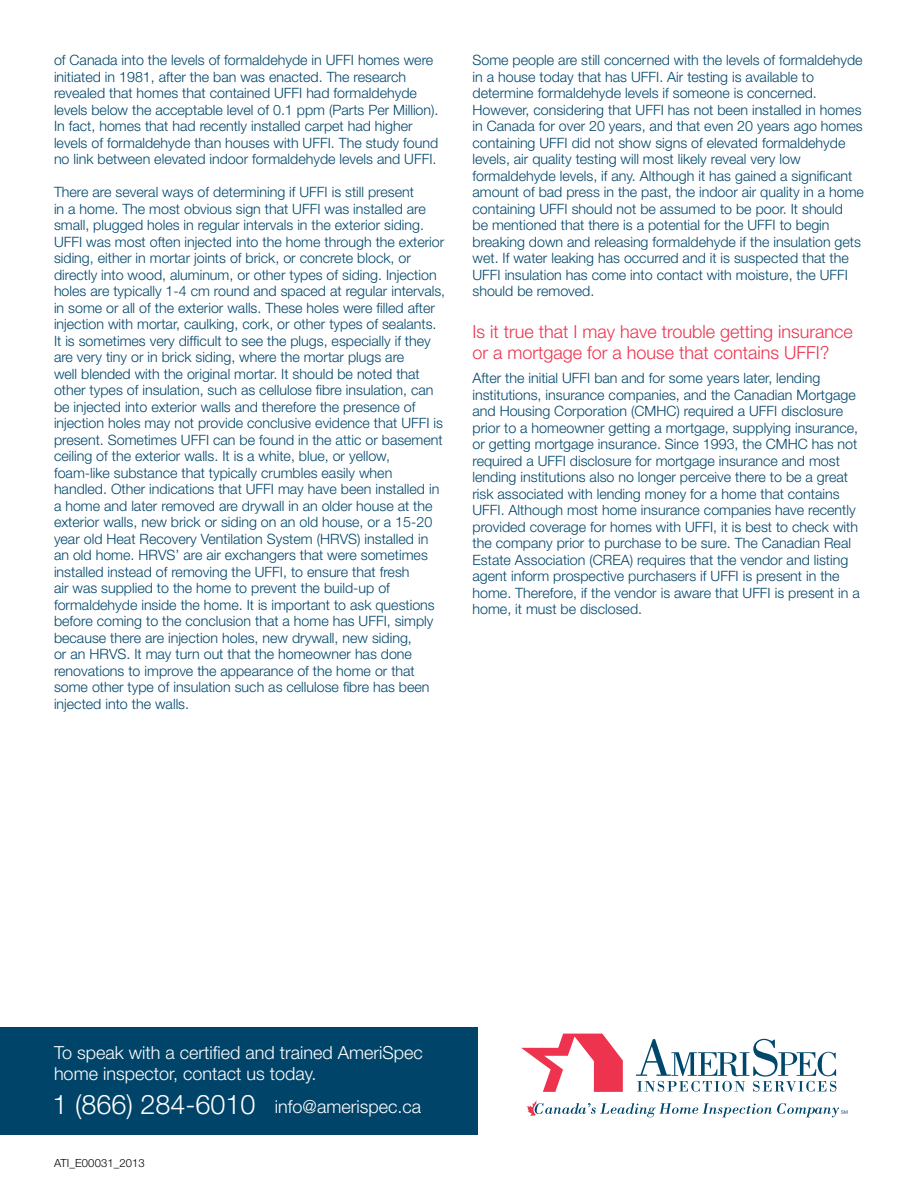
<style>
.page{position:relative;width:918px;height:1188px;background:#fff}
.page>*{position:absolute;margin:0;border:0;box-sizing:border-box;transform-origin:0 0}
.t1{font:300 18px/21px "Helvetica Neue";color:#fff}
.t2{font:300 18px/21px "Helvetica Neue";color:#ee334f}
.t3{font:300 14.25px/16.5px "Helvetica Neue";color:#00476c}
.t4{font:300 11.25px "Helvetica Neue";letter-spacing:.01em;color:#000}
.s1{font-size:27px}
</style>
<div class="page">
<div style="left:0;top:1027px;width:478px;height:108px;background:#00446a"></div>
<svg style="left:521px;top:1034px;width:102px;height:58px"></svg>
<svg style="left:636px;top:1039px;width:200px;height:53px"></svg>
<svg style="left:526px;top:1100px;width:322px;height:17px"></svg>
<p class="t3" style="left:54px;top:52px;width:386px">of Canada into the levels of formaldehyde in UFFI homes were initiated in 1981, after the ban was enacted. The research revealed that homes that contained UFFI had formaldehyde levels below the acceptable level of 0.1 ppm (Parts Per Million).<br>In fact, homes that had recently installed carpet had higher levels of formaldehyde than houses with UFFI. The study found no link between elevated indoor formaldehyde levels and UFFI.</p>
<p class="t3" style="left:54px;top:184px;width:393px">There are several ways of determining if UFFI is still present<br>in a home. The most obvious sign that UFFI was installed are small, plugged holes in regular intervals in the exterior siding.<br>UFFI was most often injected into the home through the exterior siding, either in mortar joints of brick, or concrete block, or directly into wood, aluminum, or other types of siding. Injection holes are typically 1-4 cm round and spaced at regular intervals, in some or all of the exterior walls. These holes were filled after injection with mortar, caulking, cork, or other types of sealants.<br>It is sometimes very difficult to see the plugs, especially if they are very tiny or in brick siding, where the mortar plugs are<br>well blended with the original mortar. It should be noted that other types of insulation, such as cellulose fibre insulation, can be injected into exterior walls and therefore the presence of injection holes may not provide conclusive evidence that UFFI is present. Sometimes UFFI can be found in the attic or basement ceiling of the exterior walls. It is a white, blue, or yellow, foam-like substance that typically crumbles easily when handled. Other indications that UFFI may have been installed in a home and later removed are drywall in an older house at the exterior walls, new brick or siding on an old house, or a 15-20 year old Heat Recovery Ventilation System (HRVS) installed in an old home. HRVS’ are air exchangers that were sometimes installed instead of removing the UFFI, to ensure that fresh<br>air was supplied to the home to prevent the build-up of formaldehyde inside the home. It is important to ask questions before coming to the conclusion that a home has UFFI, simply because there are injection holes, new drywall, new siding,<br>or an HRVS. It may turn out that the homeowner has done renovations to improve the appearance of the home or that some other type of insulation such as cellulose fibre has been injected into the walls.</p>
<p class="t3" style="left:472px;top:52px;width:393px">Some people are still concerned with the levels of formaldehyde in a house today that has UFFI. Air testing is available to determine formaldehyde levels if someone is concerned.<br>However, considering that UFFI has not been installed in homes in Canada for over 20 years, and that even 20 years ago homes containing UFFI did not show signs of elevated formaldehyde levels, air quality testing will most likely reveal very low formaldehyde levels, if any. Although it has gained a significant amount of bad press in the past, the indoor air quality in a home containing UFFI should not be assumed to be poor. It should<br>be mentioned that there is a potential for the UFFI to begin breaking down and releasing formaldehyde if the insulation gets wet. If water leaking has occurred and it is suspected that the UFFI insulation has come into contact with moisture, the UFFI should be removed.</p>
<p class="t2" style="left:472px;top:321px;width:382px">Is it true that I may have trouble getting insurance or a mortgage for a house that contains UFFI?</p>
<p class="t3" style="left:472px;top:370px;width:389px">After the initial UFFI ban and for some years later, lending institutions, insurance companies, and the Canadian Mortgage and Housing Corporation (CMHC) required a UFFI disclosure prior to a homeowner getting a mortgage, supplying insurance, or getting mortgage insurance. Since 1993, the CMHC has not required a UFFI disclosure for mortgage insurance and most lending institutions also no longer perceive there to be a great risk associated with lending money for a home that contains UFFI. Although most home insurance companies have recently provided coverage for homes with UFFI, it is best to check with the company prior to purchase to be sure. The Canadian Real Estate Association (CREA) requires that the vendor and listing agent inform prospective purchasers if UFFI is present in the home. Therefore, if the vendor is aware that UFFI is present in a home, it must be disclosed.</p>
<p class="t1" style="left:54px;top:1042px;width:370px">To speak with a certified and trained AmeriSpec home inspector, contact us today.</p>
<p class="t1" style="left:52px;top:1096px;width:370px"><span class="s1">1 (866) 284-6010</span> info@amerispec.ca</p>
<p class="t4" style="left:54px;top:1156px;width:92px">ATI_E00031_2013</p>
</div>
